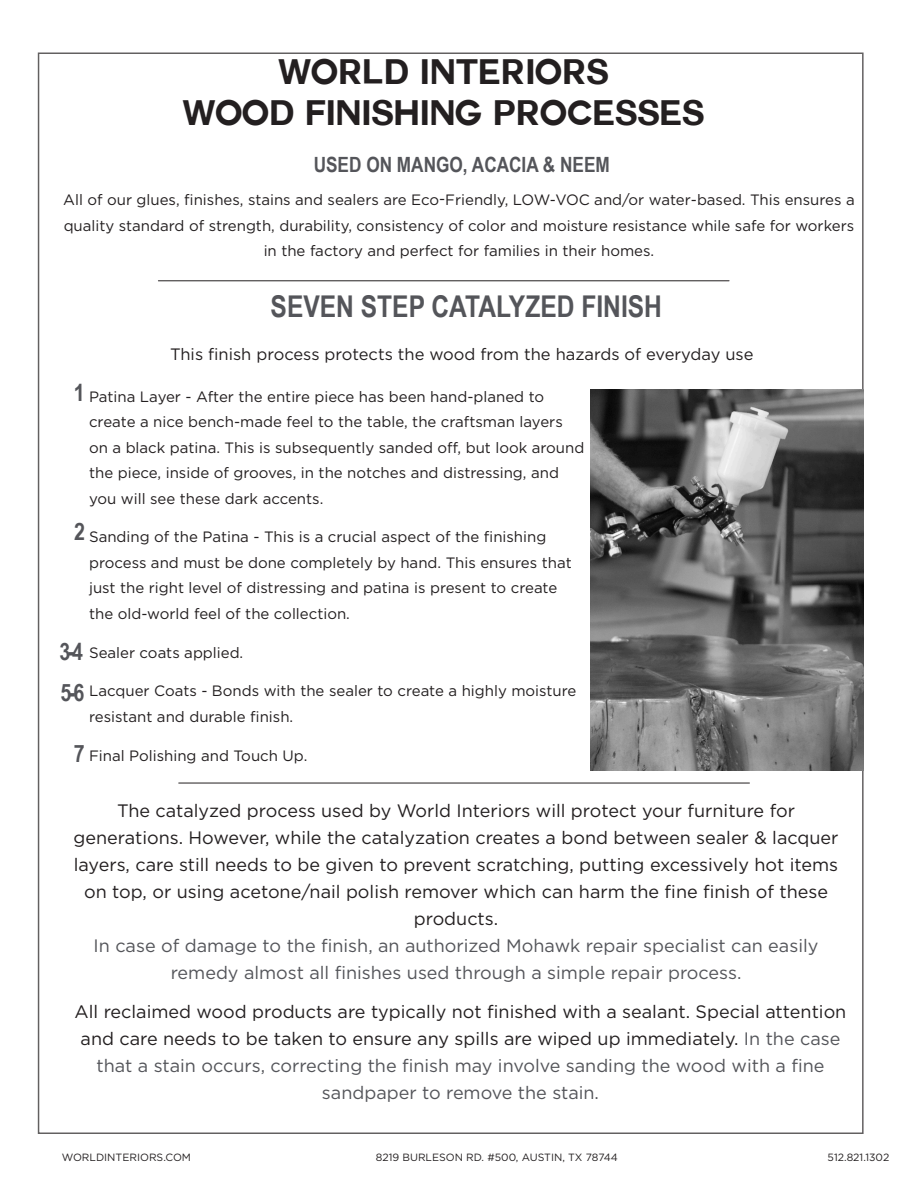
<style>
.page{position:relative;width:918px;height:1188px;background:#fff}
.page>*{position:absolute;margin:0;border:0;box-sizing:border-box;transform-origin:0 0}
.t1{font:700 34.5px "COUTURE";color:#231f20}
.t2{font:700 30px "Arial Narrow";color:#54555a}
.t3{font:700 24px "Arial Narrow";color:#54555a}
.t4{font:700 21px "Arial Narrow";color:#54555a}
.t5{font:18px/27px "Gotham";color:#231f20;text-align:center}
.t6{font:16.5px "Gotham";color:#231f20}
.t7{font:15px/25.5px "Gotham";color:#231f20}
.t8{font:10.5px "Gotham";color:#231f20}
.s1{color:#54555a}
</style>
<div class="page">
<hr style="left:179px;top:783px;width:570px;height:1px;background:#231f20">
<hr style="left:158px;top:280px;width:571px;height:1px;background:#231f20">
<img style="left:590px;top:390px;width:274px;height:380px">
<p class="t1" style="left:279px;top:56px;width:332px">WORLD INTERIORS</p>
<p class="t1" style="left:183px;top:97px;width:523px">WOOD FINISHING PROCESSES</p>
<p class="t4" style="left:314px;top:149px;width:298px">USED ON MANGO, ACACIA &amp; NEEM</p>
<p class="t7" style="left:63px;top:187px;width:793px;text-align:center">All of our glues, finishes, stains and sealers are Eco-Friendly, LOW-VOC and/or water-based. This ensures a quality standard of strength, durability, consistency of color and moisture resistance while safe for workers in the factory and perfect for families in their homes.</p>
<p class="t2" style="left:271px;top:284px;width:393px">SEVEN STEP CATALYZED FINISH</p>
<p class="t6" style="left:170px;top:343px;width:585px">This finish process protects the wood from the hazards of everyday use</p>
<p class="t3" style="left:74px;top:374px;width:12px">1</p>
<p class="t7" style="left:89px;top:383px;width:497px">Patina Layer - After the entire piece has been hand-planed to create a nice bench-made feel to the table, the craftsman layers on a black patina. This is subsequently sanded off, but look around the piece, inside of grooves, in the notches and distressing, and you will see these dark accents.</p>
<p class="t7" style="left:89px;top:524px;width:484px">Sanding of the Patina - This is a crucial aspect of the finishing process and must be done completely by hand. This ensures that just the right level of distressing and patina is present to create the old-world feel of the collection.</p>
<p class="t7" style="left:89px;top:639px;width:156px">Sealer coats applied.</p>
<p class="t7" style="left:89px;top:678px;width:489px">Lacquer Coats - Bonds with the sealer to create a highly moisture resistant and durable finish.</p>
<p class="t7" style="left:89px;top:742px;width:220px">Final Polishing and Touch Up.</p>
<p class="t3" style="left:74px;top:513px;width:12px">2</p>
<p class="t3" style="left:60px;top:634px;width:25px">3-4</p>
<p class="t3" style="left:61px;top:675px;width:25px">5-6</p>
<p class="t3" style="left:74px;top:735px;width:12px">7</p>
<p class="t5" style="left:74px;top:796px;width:766px">The catalyzed process used by World Interiors will protect your furniture for generations. However, while the catalyzation creates a bond between sealer &amp; lacquer layers, care still needs to be given to prevent scratching, putting excessively hot items on top, or using acetone/nail polish remover which can harm the fine finish of these products.<br><span class="s1">In case of damage to the finish, an authorized Mohawk repair specialist can easily remedy almost all finishes used through a simple repair process.</span></p>
<p class="t5" style="left:75px;top:998px;width:773px">All reclaimed wood products are typically not finished with a sealant. Special attention and care needs to be taken to ensure any spills are wiped up immediately. <span class="s1">In the case that a stain occurs, correcting the finish may involve sanding the wood with a fine sandpaper to remove the stain.</span></p>
<p class="t8" style="left:62px;top:1151px;width:131px">WORLDINTERIORS.COM</p>
<p class="t8" style="left:376px;top:1151px;width:243px">8219 BURLESON RD. #500, AUSTIN, TX 78744</p>
<p class="t8" style="left:828px;top:1151px;width:63px">512.821.1302</p>
</div>
